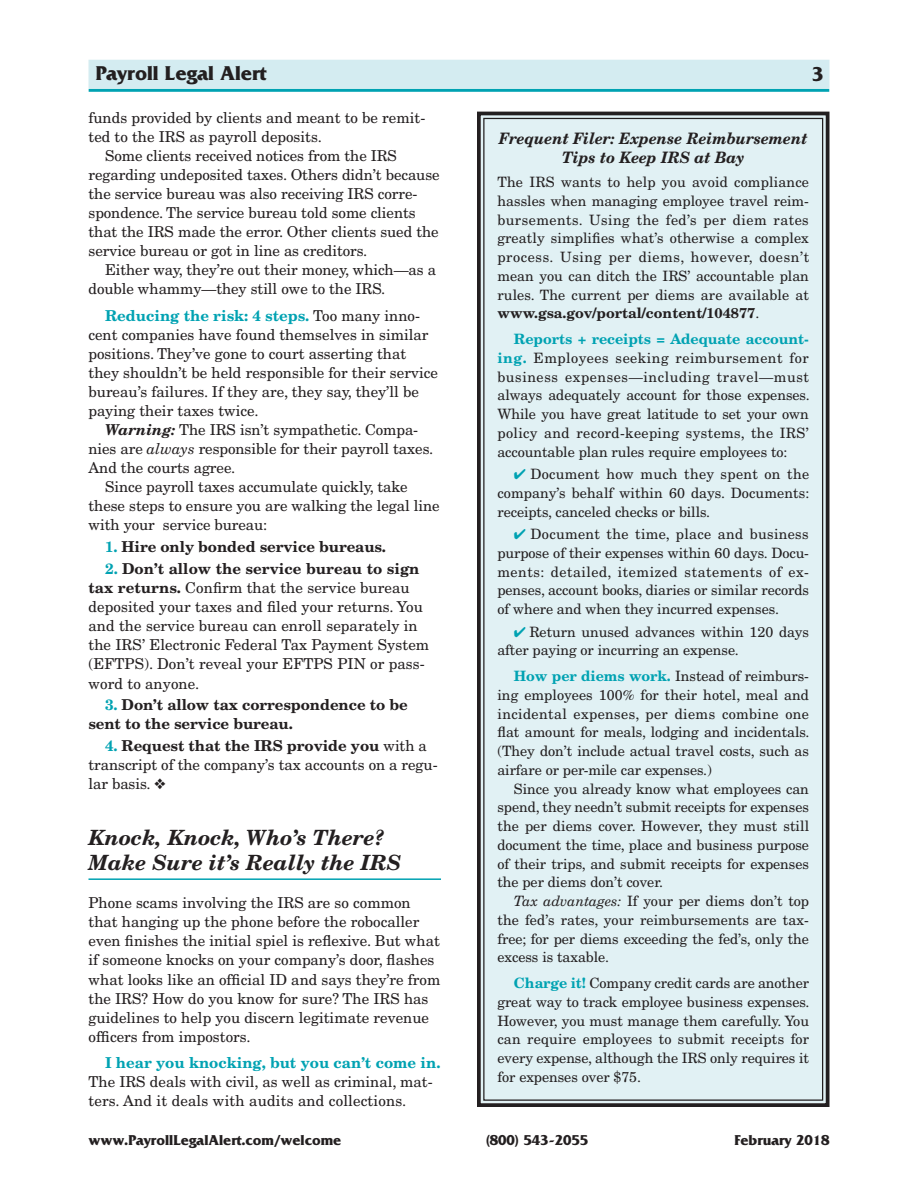
<style>
.page{position:relative;width:918px;height:1188px;background:#fff}
.page>*{position:absolute;margin:0;border:0;box-sizing:border-box;transform-origin:0 0}
.Body_HEAD{font:italic 700 21px/25.2px "New Century Schlbk LT Std";color:#231f20}
.Body_text{font:700 21px "Friz Quadrata Std";letter-spacing:-.005em;color:#231f20}
.Boxed_Head{font:italic 700 15.75px/19.8px "New Century Schlbk LT Std";color:#231f20;text-align:center;scale:.96 1}
.Body_text-2{font:15px/19px "New Century Schlbk LT Std";letter-spacing:-.005em;color:#231f20}
.Body_text_w_space_ab{font:15px/19px "New Century Schlbk LT Std";color:#231f20}
.Body_NO_INDENT{font:15px/19px "New Century Schlbk LT Std";color:#231f20}
.Body_text-3{font:700 15px/19px "New Century Schlbk LT Std";letter-spacing:-.005em;color:#231f20}
.t1{font:700 15px "Friz Quadrata Std";letter-spacing:-.005em;color:#231f20}
.Boxed_body_w_space_a{font:14.25px/18.8px "New Century Schlbk LT Std";letter-spacing:-.005em;color:#231f20;text-align:justify}
.Boxed_body{font:14.25px/18.8px "New Century Schlbk LT Std";letter-spacing:-.005em;color:#231f20;text-align:justify}
.Boxed_body_NO_INDENT{font:14.25px/18.8px "New Century Schlbk LT Std";letter-spacing:.005em;color:#231f20;text-align:justify}
.s1{font-weight:700;color:#00a2b2}
.s2{font-weight:700;font-style:italic}
.s3{font-style:italic}
.s4{color:#00a2b2}
.s5{font-weight:700}
</style>
<div class="page">
<hr style="left:89px;top:89px;width:740px;height:3px;background:#00a2b2">
<div style="left:88px;top:60px;width:742px;height:28px;background:#d4ecf1"></div>
<hr style="left:88px;top:878px;width:353px;height:2px;background:#00a2b2">
<div style="left:477px;top:111px;width:353px;height:996px;background:#e1f1f4"></div>
<h1 class="Body_text" style="left:96px;top:61px;width:172px">Payroll Legal Alert</h1>
<h1 class="Body_text" style="left:111px;top:61px;width:172px">Payroll Legal Alert</h1>
<p class="Body_text" style="left:812px;top:63px;width:13px">3</p>
<p class="Body_text_w_space_ab" style="left:88px;top:108px;width:338px">funds provided by clients and meant to be remit&shy;ted to the IRS as payroll deposits.</p>
<p class="Body_text-2" style="left:88px;top:146px;width:353px;text-indent:17px">Some clients received notices from the IRS regarding undeposited taxes. Others didn’t because the service bureau was also receiving IRS corre&shy;spondence. The service bureau told some clients that the IRS made the error. Other clients sued the service bureau or got in line as creditors.</p>
<p class="Body_text-2" style="left:88px;top:260px;width:349px;text-indent:17px">Either way, they’re out their money, which—as a double whammy—they still owe to the IRS.</p>
<p class="Body_text_w_space_ab" style="left:88px;top:306px;width:351px;text-indent:17px"><span class="s1">Reducing the risk: 4 steps.</span> Too many inno&shy;cent companies have found themselves in similar positions. They’ve gone to court asserting that they shouldn’t be held responsible for their service bureau’s failures. If they are, they say, they’ll be paying their taxes twice.</p>
<p class="Body_text-2" style="left:88px;top:420px;width:346px;text-indent:17px"><span class="s2">Warning:</span> The IRS isn’t sympathetic. Compa&shy;nies are <span class="s3">always</span> responsible for their payroll taxes.<br>And the courts agree.</p>
<p class="Body_text-2" style="left:88px;top:477px;width:353px;text-indent:17px">Since payroll taxes accumulate quickly, take these steps to ensure you are walking the legal line with your service bureau:</p>
<p class="Body_text-3" style="left:105px;top:537px;width:283px"><span class="s4">1.</span> Hire only bonded service bureaus.</p>
<p class="Body_text-2" style="left:88px;top:559px;width:342px;text-indent:17px"><span class="s1">2.</span> <span class="s5">Don’t allow the service bureau to sign tax returns.</span> Confirm that the service bureau deposited your taxes and filed your returns. You and the service bureau can enroll separately in the IRS’ Electronic Federal Tax Payment System (EFTPS). Don’t reveal your EFTPS PIN or pass&shy;word to anyone.</p>
<p class="Body_text-3" style="left:88px;top:695px;width:321px;text-indent:17px"><span class="s4">3.</span> Don’t allow tax correspondence to be sent to the service bureau.</p>
<p class="Body_text-2" style="left:88px;top:736px;width:351px;text-indent:17px"><span class="s1">4.</span> <span class="s5">Request that the IRS provide you</span> with a transcript of the company’s tax accounts on a regu&shy;lar basis. ❖</p>
<p class="Body_HEAD" style="left:88px;top:824px;width:314px">Knock, Knock, Who’s There?<br>Make Sure it’s Really the IRS</p>
<p class="Body_NO_INDENT" style="left:88px;top:893px;width:353px">Phone scams involving the IRS are so common that hanging up the phone before the robocaller even finishes the initial spiel is reflexive. But what if someone knocks on your company’s door, flashes what looks like an official ID and says they’re from the IRS? How do you know for sure? The IRS has guidelines to help you discern legitimate revenue officers from impostors.</p>
<p class="Body_text_w_space_ab" style="left:88px;top:1053px;width:354px;text-indent:17px"><span class="s1">I hear you knocking, but you can’t come in.<br></span>The IRS deals with civil, as well as criminal, mat&shy;ters. And it deals with audits and collections.</p>
<p class="Boxed_Head" style="left:499px;top:128px;width:323px">Frequent Filer: Expense Reimbursement<br>Tips to Keep IRS at Bay</p>
<p class="Boxed_body_NO_INDENT" style="left:497px;top:173px;width:313px">The IRS wants to help you avoid compliance hassles when managing employee travel reim&shy;bursements. Using the fed’s per diem rates greatly simplifies what’s otherwise a complex process. Using per diems, however, doesn’t mean you can ditch the IRS’ accountable plan rules. The current per diems are available at <span class="s5">www.gsa.gov/portal/content/104877</span>.</p>
<p class="Boxed_body_w_space_a" style="left:497px;top:330px;width:314px;text-indent:17px"><span class="s1">Reports + receipts = Adequate account&shy;ing.</span> Employees seeking reimbursement for business expenses—including travel—must always adequately account for those expenses.<br>While you have great latitude to set your own policy and record-keeping systems, the IRS’ accountable plan rules require employees to:</p>
<p class="Boxed_body_w_space_a" style="left:497px;top:465px;width:313px;text-indent:17px"><span class="s4">✔</span> Document how much they spent on the company’s behalf within 60 days. Documents: receipts, canceled checks or bills.</p>
<p class="Boxed_body_w_space_a" style="left:497px;top:525px;width:313px;text-align:left;text-indent:17px"><span class="s4">✔</span> Document the time, place and business purpose of their expenses within 60 days. Docu-- ments: detailed, itemized statements of ex-- penses, account books, diaries or similar records of where and when they incurred expenses.</p>
<p class="Boxed_body_w_space_a" style="left:497px;top:622px;width:313px;text-indent:17px"><span class="s4">✔</span> Return unused advances within 120 days after paying or incurring an expense.</p>
<p class="Boxed_body_w_space_a" style="left:497px;top:667px;width:314px;text-indent:17px"><span class="s1">How per diems work.</span> Instead of reimburs&shy;ing employees 100% for their hotel, meal and incidental expenses, per diems combine one flat amount for meals, lodging and incidentals. (They don’t include actual travel costs, such as airfare or per-mile car expenses.)</p>
<p class="Boxed_body" style="left:497px;top:779px;width:313px;text-indent:17px">Since you already know what employees can spend, they needn’t submit receipts for expenses the per diems cover. However, they must still document the time, place and business purpose of their trips, and submit receipts for expenses the per diems don’t cover.</p>
<p class="Boxed_body" style="left:497px;top:892px;width:313px;text-indent:17px"><span class="s3">Tax advantages:</span> If your per diems don’t top the fed’s rates, your reimbursements are tax&shy;free; for per diems exceeding the fed’s, only the excess is taxable.</p>
<p class="Boxed_body_w_space_a" style="left:497px;top:974px;width:314px;text-indent:17px"><span class="s1">Charge it!</span> Company credit cards are another great way to track employee business expenses.<br>However, you must manage them carefully. You can require employees to submit receipts for every expense, although the IRS only requires it for expenses over $75.</p>
<p class="t1" style="left:88px;top:1132px;width:254px">www.PayrollLegalAlert.com/welcome</p>
<p class="t1" style="left:486px;top:1132px;width:104px">(800) 543-2055</p>
<p class="t1" style="left:734px;top:1132px;width:97px">February 2018</p>
</div>
